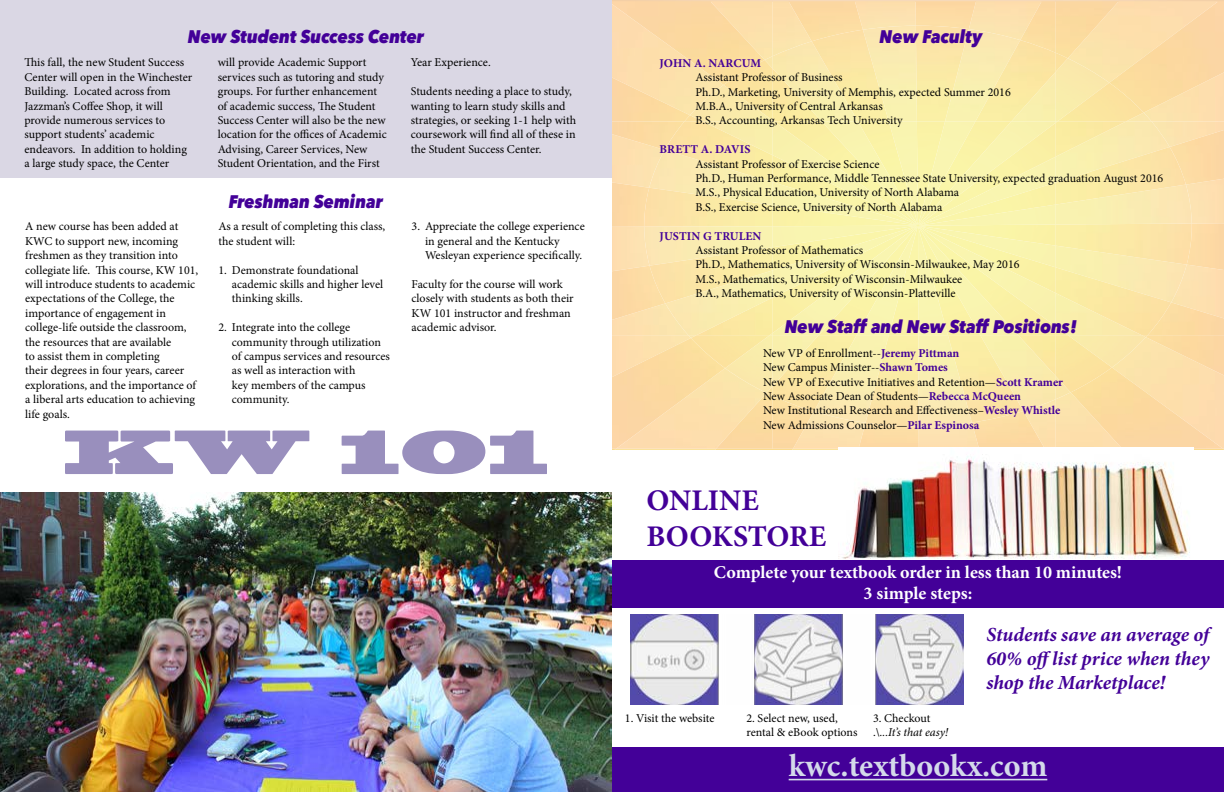
<style>
.page{position:relative;width:1224px;height:792px;background:#fff}
.page>*{position:absolute;margin:0;border:0;box-sizing:border-box;transform-origin:0 0}
.t1{font:58px "Blackoak Std";color:#998fbd}
.t2{font:700 32px "Minion Pro";color:#d4d9ea}
.t3{font:700 30px/36px "Minion Pro";color:#430098}
.t4{font:italic 700 20px/24px "Minion Pro";letter-spacing:-.005em;color:#430098;text-align:justify}
.t5{font:italic 800 18.2px "Avenir Next";color:#430098;scale:.9 1}
.t6{font:700 18px/21.6px "Minion Pro";color:#fff;text-align:center}
.t7{font:12px/14.4px "Minion Pro";color:#000}
.t8{font:700 12px "Minion Pro";letter-spacing:.01em;color:#430098}
.t9{font:italic 12px/14.4px "Minion Pro";letter-spacing:-.01em;color:#000}
.s1{font-weight:700;color:#430098}
.s2{font-style:normal}
</style>
<div class="page">
<img style="left:612px;top:122px;width:32px;height:198px">
<img style="left:1192px;top:130px;width:32px;height:205px">
<hr style="left:772px;top:0;width:284px;height:1px;background:#f6d9b9">
<img style="left:772px;top:1px;width:17px;height:25px">
<img style="left:789px;top:1px;width:267px;height:25px">
<img style="left:612px;top:1px;width:153px;height:121px">
<img style="left:1056px;top:1px;width:168px;height:112px">
<img style="left:772px;top:426px;width:273px;height:23px">
<img style="left:612px;top:338px;width:160px;height:111px">
<img style="left:1071px;top:335px;width:153px;height:114px">
<img style="left:772px;top:122px;width:284px;height:213px">
<img style="left:644px;top:122px;width:128px;height:213px">
<img style="left:1056px;top:122px;width:136px;height:213px">
<img style="left:772px;top:26px;width:284px;height:96px">
<img style="left:690px;top:56px;width:82px;height:4px">
<img style="left:684px;top:60px;width:88px;height:62px">
<img style="left:1144px;top:58px;width:8px;height:64px">
<img style="left:1056px;top:53px;width:88px;height:69px">
<img style="left:772px;top:335px;width:284px;height:91px">
<img style="left:688px;top:335px;width:3px;height:58px">
<img style="left:691px;top:335px;width:81px;height:61px">
<img style="left:1056px;top:392px;width:90px;height:7px">
<img style="left:1056px;top:335px;width:92px;height:57px">
<div style="left:0;top:0;width:612px;height:177px;background:#dad7e4"></div>
<img style="left:0;top:492px;width:612px;height:300px">
<img style="left:838px;top:448px;width:356px;height:111px">
<div style="left:612px;top:560px;width:612px;height:48px;background:#430098"></div>
<img style="left:630px;top:615px;width:334px;height:90px">
<div style="left:612px;top:747px;width:612px;height:45px;background:#430098"></div>
<hr style="left:789px;top:779px;width:258px;height:1px;background:#d4d9ea">
<h3 class="t5" style="left:188px;top:26px;width:264px">New Student Success Center</h3>
<p class="t7" style="left:24px;top:55px;width:169px">This fall, the new Student Success<br>Center will open in the Winchester<br>Building. Located across from<br>Jazzman’s Coffee Shop, it will provide numerous services to support students’ academic endeavors. In addition to holding a large study space, the Center</p>
<p class="t7" style="left:218px;top:55px;width:171px">will provide Academic Support services such as tutoring and study groups. For further enhancement of academic success, The Student Success Center will also be the new location for the offices of Academic Advising, Career Services, New Student Orientation, and the First</p>
<p class="t7" style="left:411px;top:55px;width:81px">Year Experience.</p>
<p class="t7" style="left:411px;top:84px;width:167px">Students needing a place to study, wanting to learn study skills and strategies, or seeking 1-1 help with coursework will find all of these in the Student Success Center.</p>
<h3 class="t5" style="left:229px;top:190px;width:173px">Freshman Seminar</h3>
<p class="t7" style="left:25px;top:220px;width:175px">A new course has been added at<br>KWC to support new, incoming freshmen as they transition into collegiate life. This course, KW 101, will introduce students to academic expectations of the College, the importance of engagement in college-life outside the classroom, the resources that are available<br>to assist them in completing<br>their degrees in four years, career explorations, and the importance of a liberal arts education to achieving life goals.</p>
<p class="t7" style="left:218px;top:220px;width:168px">As a result of completing this class, the student will:</p>
<p class="t7" style="left:232px;top:263px;width:153px;text-indent:-14px">1. Demonstrate foundational academic skills and higher level thinking skills.</p>
<p class="t7" style="left:232px;top:320px;width:160px;text-indent:-14px">2. Integrate into the college community through utilization of campus services and resources as well as interaction with<br>key members of the campus community.</p>
<p class="t7" style="left:425px;top:220px;width:161px;text-indent:-14px">3. Appreciate the college experience in general and the Kentucky<br>Wesleyan experience specifically.</p>
<p class="t7" style="left:412px;top:277px;width:164px">Faculty for the course will work closely with students as both their<br>KW 101 instructor and freshman academic advisor.</p>
<h1 class="t1" style="left:64px;top:414px;width:486px">KW 101</h1>
<h3 class="t5" style="left:880px;top:26px;width:116px">New Faculty</h3>
<p class="t8" style="left:660px;top:54px;width:103px">JOHN A. NARCUM</p>
<p class="t7" style="left:696px;top:70px;width:317px">Assistant Professor of Business<br>Ph.D., Marketing, University of Memphis, expected Summer 2016<br>M.B.A., University of Central Arkansas<br>B.S., Accounting, Arkansas Tech University</p>
<p class="t8" style="left:660px;top:141px;width:93px">BRETT A. DAVIS</p>
<p class="t7" style="left:696px;top:157px;width:469px">Assistant Professor of Exercise Science<br>Ph.D., Human Performance, Middle Tennessee State University, expected graduation August 2016<br>M.S., Physical Education, University of North Alabama<br>B.S., Exercise Science, University of North Alabama</p>
<p class="t8" style="left:660px;top:227px;width:103px">JUSTIN G TRULEN</p>
<p class="t7" style="left:696px;top:243px;width:326px">Assistant Professor of Mathematics<br>Ph.D., Mathematics, University of Wisconsin-Milwaukee, May 2016<br>M.S., Mathematics, University of Wisconsin-Milwaukee<br>B.A., Mathematics, University of Wisconsin-Platteville</p>
<h3 class="t5" style="left:785px;top:316px;width:327px">New Staff and New Staff Positions!</h3>
<p class="t7" style="left:763px;top:346px;width:302px">New VP of Enrollment--<span class="s1">Jeremy Pittman<br></span>New Campus Minister--<span class="s1">Shawn Tomes<br></span>New VP of Executive Initiatives and Retention—<span class="s1">Scott Kramer </span>New Associate Dean of Students—<span class="s1">Rebecca McQueen<br></span>New Institutional Research and Effectiveness–<span class="s1">Wesley Whistle </span>New Admissions Counselor—<span class="s1">Pilar Espinosa</span></p>
<h3 class="t3" style="left:647px;top:482px;width:181px">ONLINE<br>BOOKSTORE</h3>
<h3 class="t6" style="left:714px;top:561px;width:410px">Complete your textbook order in less than 10 minutes!<br>3 simple steps:</h3>
<p class="t7" style="left:625px;top:711px;width:91px">1. Visit the website</p>
<p class="t7" style="left:746px;top:711px;width:113px">2. Select new, used, rental &amp; eBook options</p>
<p class="t9" style="left:873px;top:711px;width:77px"><span class="s2">3. Checkout .\</span>...It’s that easy!</p>
<h3 class="t4" style="left:986px;top:622px;width:225px">Students save an average of 60% off list price when they shop the Marketplace!</h3>
<h2 class="t2" style="left:789px;top:744px;width:260px">kwc.textbookx.com</h2>
</div>
